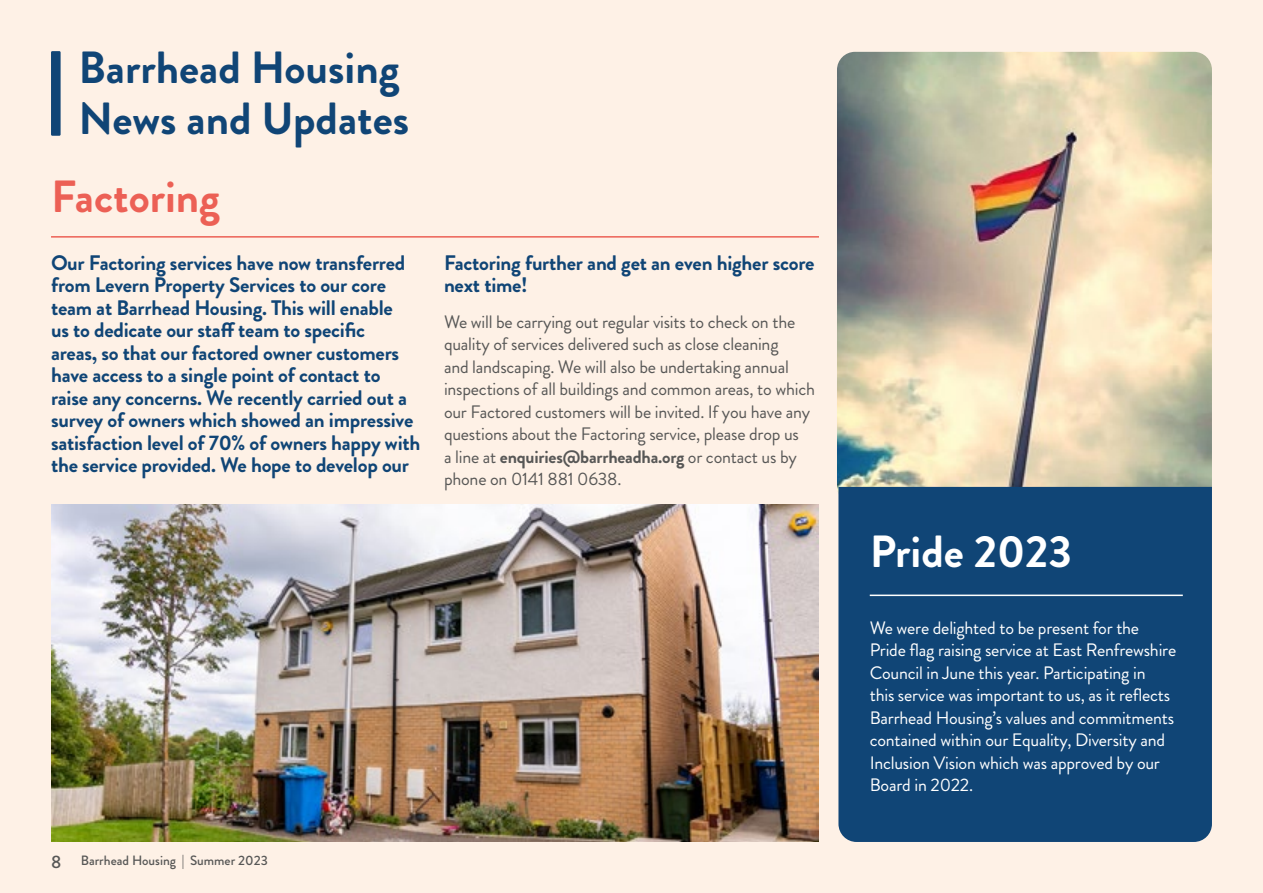
<style>
.page{position:relative;width:1263px;height:893px;background:#fef1e6}
.page>*{position:absolute;margin:0;border:0;box-sizing:border-box;transform-origin:0 0}
.t1{font:700 45px/51px "Brandon Grotesque";color:#104576}
.t2{font:700 45px "Brandon Grotesque";color:#fff}
.t3{font:700 45px "Brandon Grotesque";color:#ec6055}
.t4{font:700 21px/22.5px "Brandon Grotesque";letter-spacing:-.01em;color:#104576}
.t5{font:18px/22.5px "Brandon Grotesque";letter-spacing:-.01em;color:#575756}
.t6{font:18px/22.5px "Brandon Grotesque";letter-spacing:-.01em;color:#fff}
.t7{font:500 13.5px "Brandon Grotesque";color:#575756}
.s1{font-weight:700}
.s2{font-size:18px}
</style>
<div class="page">
<img style="left:837px;top:52px;width:375px;height:440px">
<div style="left:838px;top:487px;width:374px;height:355px;background:#104576"></div>
<img style="left:51px;top:504px;width:768px;height:338px">
<div style="left:51px;top:51px;width:10px;height:85px;background:#104576"></div>
<hr style="left:51px;top:236px;width:768px;height:2px;background:#ec6055">
<hr style="left:870px;top:595px;width:313px;height:1px;background:#fff">
<h1 class="t1" style="left:79px;top:43px;width:332px">Barrhead Housing<br>News and Updates</h1>
<h1 class="t3" style="left:51px;top:165px;width:171px">Factoring</h1>
<p class="t4" style="left:51px;top:252px;width:371px">Our Factoring services have now transferred from Levern Property Services to our core team at Barrhead Housing. This will enable<br>us to dedicate our staff team to specific<br>areas, so that our factored owner customers have access to a single point of contact to raise any concerns. We recently carried out a survey of owners which showed an impressive satisfaction level of 70% of owners happy with the service provided. We hope to develop our</p>
<p class="t4" style="left:444px;top:252px;width:372px">Factoring further and get an even higher score next time!</p>
<p class="t5" style="left:444px;top:310px;width:372px">We will be carrying out regular visits to check on the quality of services delivered such as close cleaning<br>and landscaping. We will also be undertaking annual inspections of all buildings and common areas, to which our Factored customers will be invited. If you have any questions about the Factoring service, please drop us<br>a line at <span class="s1">enquiries@barrheadha.org</span> or contact us by phone on 0141 881 0638.</p>
<p class="t7" style="left:51px;top:851px;width:218px"><span class="s2">8</span> Barrhead Housing | Summer 2023</p>
<h1 class="t2" style="left:870px;top:520px;width:204px">Pride 2023</h1>
<p class="t6" style="left:870px;top:616px;width:308px">We were delighted to be present for the Pride flag raising service at East Renfrewshire Council in June this year. Participating in<br>this service was important to us, as it reflects Barrhead Housing’s values and commitments contained within our Equality, Diversity and Inclusion Vision which was approved by our Board in 2022.</p>
</div>
